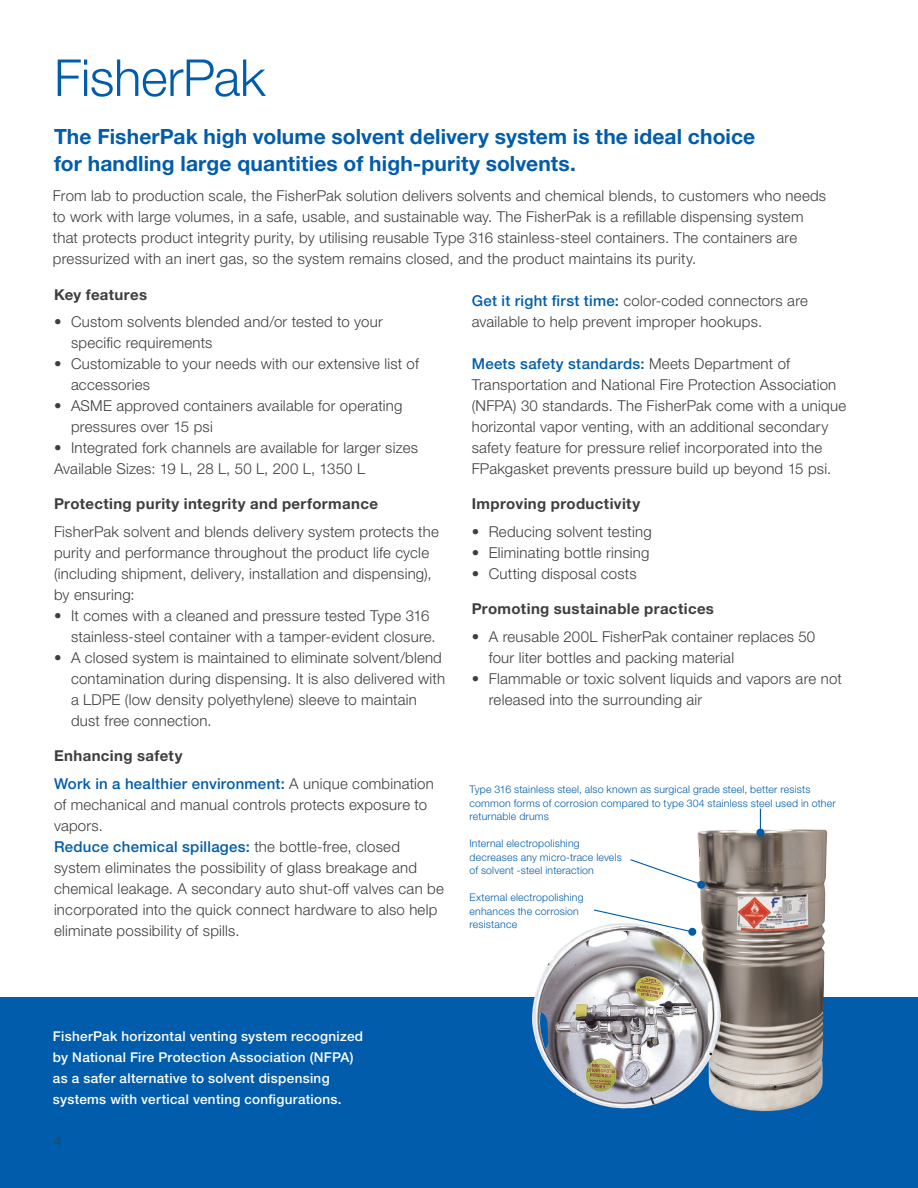
<style>
.page{position:relative;width:918px;height:1188px;background:#fff}
.page>*{position:absolute;margin:0;border:0;box-sizing:border-box;transform-origin:0 0}
.Headline{font:300 51px "Helvetica Neue LTW1 G";letter-spacing:-.01em;color:#015dab}
.Headline-2{font:700 21px/27px "Helvetica Neue LTW1 G";letter-spacing:.005em;color:#015dab}
.Body_Copy{font:300 15px/21px "Helvetica Neue LTW1 G";letter-spacing:.015em;color:#3e3e3f}
.Content_Header{font:700 15px "Helvetica Neue LTW1 G";letter-spacing:.025em;color:#3e3e3f}
.Body_Copy-2{font:500 13.5px/21px "Helvetica Neue LTW1 G";letter-spacing:.025em;color:#fff}
.Body__Copy{font:300 13.5px "Helvetica Neue LTW1 G";color:#3e3e3f}
.Figure_Caption{font:300 10.5px/13.5px "Helvetica Neue LTW1 G";letter-spacing:.02em;color:#015dab}
.s1{font-weight:500;color:#015dab}
</style>
<div class="page">
<div style="left:0;top:998px;width:918px;height:190px;background:#015dab"></div>
<img style="left:529px;top:829px;width:298px;height:283px">
<svg style="left:760px;top:809px;width:1px;height:20px"></svg>
<svg style="left:629px;top:858px;width:74px;height:28px"></svg>
<svg style="left:593px;top:909px;width:101px;height:24px"></svg>
<div style="left:756px;top:829px;width:8px;height:8px;background:#015dab;border-radius:50%"></div>
<div style="left:697px;top:881px;width:8px;height:8px;background:#015dab;border-radius:50%"></div>
<div style="left:688px;top:928px;width:8px;height:8px;background:#015dab;border-radius:50%"></div>
<p class="Headline" style="left:54px;top:47px;width:213px">FisherPak</p>
<p class="Headline-2" style="left:54px;top:123px;width:703px">The FisherPak high volume solvent delivery system is the ideal choice for handling large quantities of high-purity solvents.</p>
<p class="Body_Copy" style="left:53px;top:185px;width:775px">From lab to production scale, the FisherPak solution delivers solvents and chemical blends, to customers who needs to work with large volumes, in a safe, usable, and sustainable way. The FisherPak is a refillable dispensing system that protects product integrity purity, by utilising reusable Type 316 stainless-steel containers. The containers are pressurized with an inert gas, so the system remains closed, and the product maintains its purity.</p>
<p class="Content_Header" style="left:54px;top:286px;width:95px">Key features</p>
<p class="Body_Copy" style="left:71px;top:311px;width:313px;text-indent:-17px">• Custom solvents blended and/or tested to your specific requirements</p>
<p class="Body_Copy" style="left:71px;top:353px;width:349px;text-indent:-17px">• Customizable to your needs with our extensive list of accessories</p>
<p class="Body_Copy" style="left:71px;top:395px;width:333px;text-indent:-17px">• ASME approved containers available for operating pressures over 15 psi</p>
<p class="Body_Copy" style="left:54px;top:437px;width:366px">• Integrated fork channels are available for larger sizes<br>Available Sizes: 19 L, 28 L, 50 L, 200 L, 1350 L</p>
<p class="Content_Header" style="left:54px;top:494px;width:326px">Protecting purity integrity and performance</p>
<p class="Body_Copy" style="left:54px;top:521px;width:386px">FisherPak solvent and blends delivery system protects the purity and performance throughout the product life cycle (including shipment, delivery, installation and dispensing), by ensuring:</p>
<p class="Body_Copy" style="left:71px;top:605px;width:366px;text-indent:-17px">• It comes with a cleaned and pressure tested Type 316 stainless-steel container with a tamper-evident closure.</p>
<p class="Body_Copy" style="left:71px;top:647px;width:376px;text-indent:-17px">• A closed system is maintained to eliminate solvent/blend contamination during dispensing. It is also delivered with a LDPE (low density polyethylene) sleeve to maintain dust free connection.</p>
<p class="Content_Header" style="left:54px;top:746px;width:130px">Enhancing safety</p>
<p class="Body_Copy" style="left:54px;top:773px;width:391px"><span class="s1">Work in a healthier environment:</span> A unique combination of mechanical and manual controls protects exposure to vapors.<br><span class="s1">Reduce chemical spillages:</span> the bottle-free, closed system eliminates the possibility of glass breakage and chemical leakage. A secondary auto shut-off valves can be incorporated into the quick connect hardware to also help eliminate possibility of spills.</p>
<p class="Body_Copy" style="left:472px;top:290px;width:338px"><span class="s1">Get it right first time:</span> color-coded connectors are available to help prevent improper hookups.</p>
<p class="Body_Copy" style="left:472px;top:353px;width:376px"><span class="s1">Meets safety standards:</span> Meets Department of Transportation and National Fire Protection Association (NFPA) 30 standards. The FisherPak come with a unique horizontal vapor venting, with an additional secondary safety feature for pressure relief incorporated into the FPakgasket prevents pressure build up beyond 15 psi.</p>
<p class="Content_Header" style="left:472px;top:494px;width:170px">Improving productivity</p>
<p class="Body_Copy" style="left:472px;top:521px;width:181px">• Reducing solvent testing</p>
<p class="Body_Copy" style="left:472px;top:542px;width:179px">• Eliminating bottle rinsing</p>
<p class="Body_Copy" style="left:472px;top:563px;width:166px">• Cutting disposal costs</p>
<p class="Content_Header" style="left:472px;top:599px;width:244px">Promoting sustainable practices</p>
<p class="Body_Copy" style="left:489px;top:626px;width:328px;text-indent:-17px">• A reusable 200L FisherPak container replaces 50 four liter bottles and packing material</p>
<p class="Body_Copy" style="left:489px;top:668px;width:355px;text-indent:-17px">• Flammable or toxic solvent liquids and vapors are not released into the surrounding air</p>
<p class="Figure_Caption" style="left:470px;top:783px;width:368px">Type 316 stainless steel, also known as surgical grade steel, better resists common forms of corrosion compared to type 304 stainless steel used in other returnable drums</p>
<p class="Figure_Caption" style="left:470px;top:837px;width:154px">Internal electropolishing decreases any micro-trace levels of solvent -steel interaction</p>
<p class="Figure_Caption" style="left:470px;top:891px;width:116px">External electropolishing</p>
<p class="Figure_Caption" style="left:470px;top:904px;width:111px">enhances the corrosion</p>
<p class="Figure_Caption" style="left:470px;top:918px;width:49px">resistance</p>
<p class="Body_Copy-2" style="left:53px;top:1026px;width:312px">FisherPak horizontal venting system recognized by National Fire Protection Association (NFPA) as a safer alternative to solvent dispensing systems with vertical venting configurations.</p>
<p class="Body__Copy" style="left:54px;top:1133px;width:9px">4</p>
</div>
